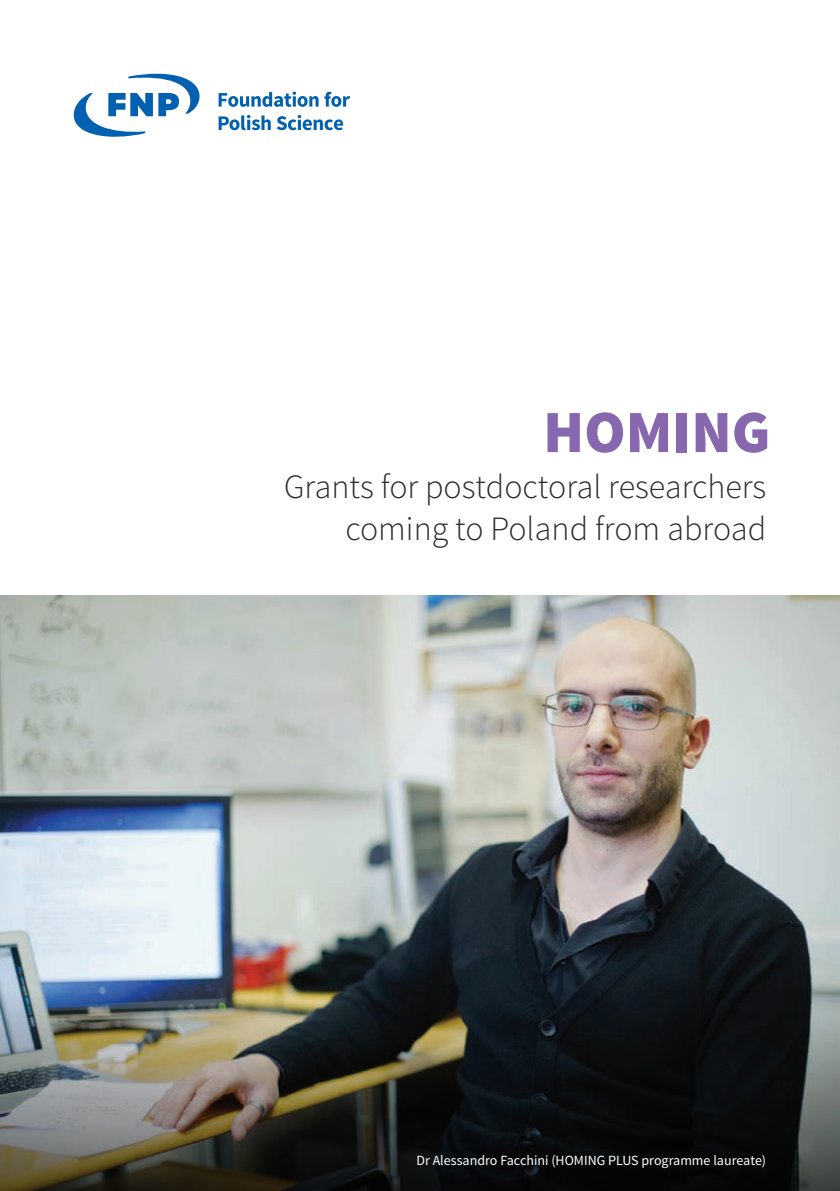
<style>
.page{position:relative;width:840px;height:1191px;background:#fff}
.page>*{position:absolute;margin:0;border:0;box-sizing:border-box;transform-origin:0 0}
.t1{font:900 60px "Source Sans Pro";color:#8768ae}
.t2{font:300 34px/42px "Source Sans Pro";color:#2e2b2c;text-align:right}
.t3{font:14px "Source Sans Pro";color:#fff}
</style>
<div class="page">
<img style="left:0;top:595px;width:839px;height:395px">
<svg style="left:74px;top:73px;width:125px;height:64px"></svg>
<svg style="left:218px;top:92px;width:100px;height:15px"></svg>
<svg style="left:324px;top:92px;width:26px;height:15px"></svg>
<svg style="left:218px;top:115px;width:52px;height:15px"></svg>
<svg style="left:276px;top:115px;width:67px;height:15px"></svg>
<img style="left:0;top:990px;width:839px;height:201px">
<p class="t1" style="left:543px;top:393px;width:229px">HOMING</p>
<p class="t2" style="left:284px;top:466px;width:483px">Grants for postdoctoral researchers coming to Poland from abroad</p>
<p class="t3" style="left:416px;top:1151px;width:351px">Dr Alessandro Facchini (HOMING PLUS programme laureate)</p>
</div>
